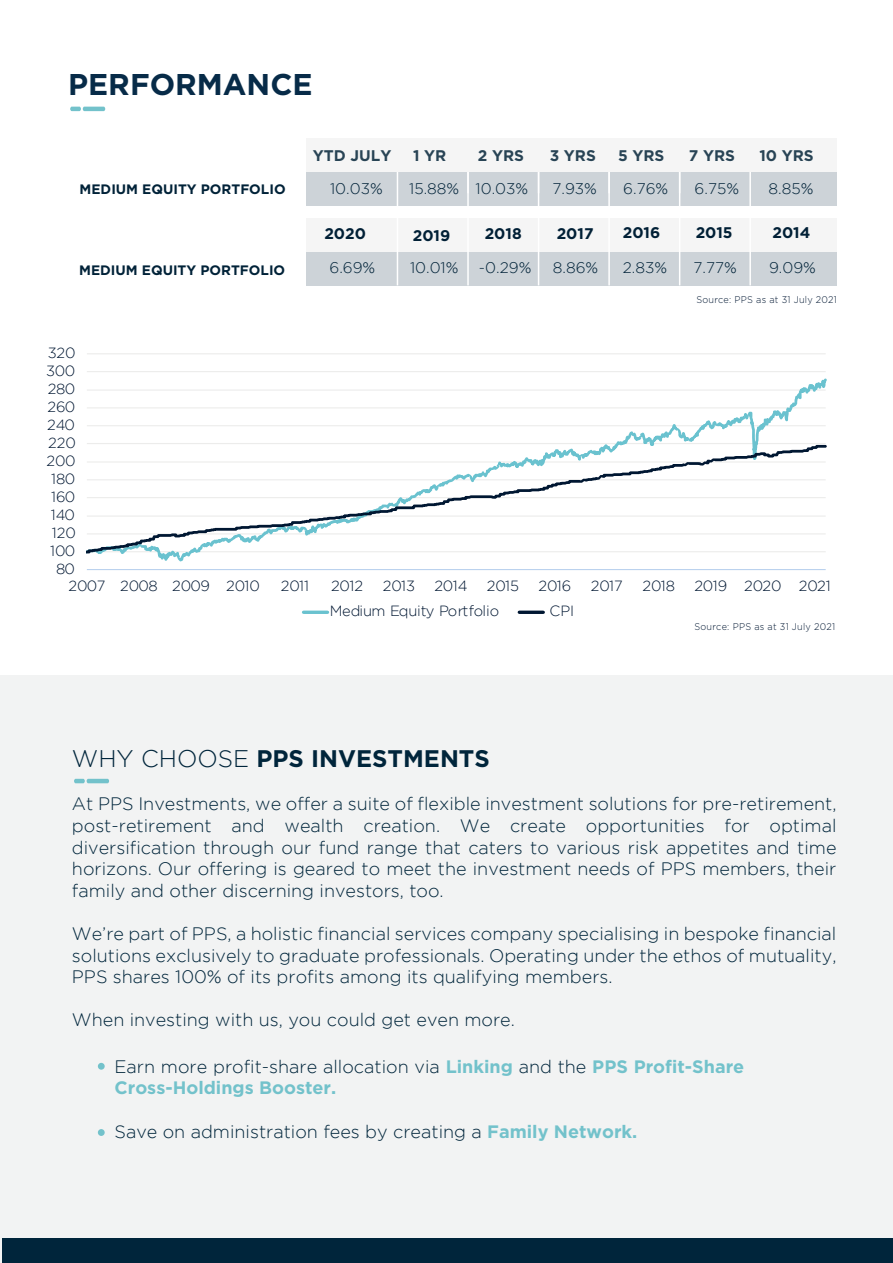
<style>
.page{position:relative;width:893px;height:1263px;background:#fff}
.page>*{position:absolute;margin:0;border:0;box-sizing:border-box;transform-origin:0 0}
.t1{font:700 30px "Gotham";color:#072b48}
.t2{font:700 24px "Gotham";color:#00253b}
.t3{font:300 18px/21.6px "Gotham";color:#00253b;text-align:justify}
.t4{font:700 18px/21.6px "Gotham";color:#73c2cb}
.t5{font:300 15.45px "Gotham";color:#002238}
.t6{font:700 15.45px "Gotham";color:#002238}
.t7{font:700 15.45px "Gotham";color:#012036}
.t8{font:300 14.7px "Gotham";letter-spacing:-.005em;color:#001732}
.t9{font:300 14.7px "Gotham";letter-spacing:-.03em;color:#001732}
.t10{font:300 14.7px "Gotham";letter-spacing:-.045em;color:#001732}
.t11{font:700 13.65px "Gotham";color:#002238}
.t12{font:300 9.75px "Gotham HTF";letter-spacing:.025em;color:#001732;scale:.94 1}
.s1{font-weight:300}
.s2{font-weight:300;color:#00253b}
.s3{font-weight:700;color:#73c2cb}
</style>
<div class="page">
<div style="left:0;top:676px;width:893px;height:587px;background:#f2f3f3"></div>
<div style="left:98px;top:1063px;width:7px;height:7px;background:#73c2cb;border-radius:50%"></div>
<div style="left:98px;top:1129px;width:7px;height:7px;background:#73c2cb;border-radius:50%"></div>
<svg style="left:74px;top:779px;width:35px;height:4px"></svg>
<svg style="left:70px;top:107px;width:35px;height:4px"></svg>
<div style="left:2px;top:1238px;width:891px;height:25px;background:#00253b"></div>
<div style="left:306px;top:252px;width:530px;height:33px;background:#cdd3d8"></div>
<div style="left:306px;top:218px;width:530px;height:34px;background:#f5f5f5"></div>
<div style="left:306px;top:172px;width:530px;height:33px;background:#cdd3d8"></div>
<hr style="left:397px;top:138px;width:1px;height:147px;background:#fff">
<hr style="left:467px;top:138px;width:2px;height:147px;background:#fff">
<hr style="left:538px;top:138px;width:1px;height:147px;background:#fff">
<hr style="left:608px;top:138px;width:2px;height:147px;background:#fff">
<hr style="left:679px;top:138px;width:1px;height:147px;background:#fff">
<hr style="left:749px;top:138px;width:2px;height:147px;background:#fff">
<div style="left:306px;top:138px;width:530px;height:34px;background:#f5f5f5"></div>
<hr style="left:87px;top:371px;width:739px;height:1px;background:#ececeb">
<hr style="left:87px;top:353px;width:739px;height:1px;background:#ececeb">
<hr style="left:87px;top:569px;width:739px;height:1px;background:#bbd2ee">
<svg style="left:86px;top:378px;width:740px;height:183px"></svg>
<svg style="left:86px;top:445px;width:740px;height:108px"></svg>
<hr style="left:304px;top:611px;width:23px;height:3px;background:#6ac2cf">
<hr style="left:519px;top:611px;width:24px;height:3px;background:#001732">
<h1 class="t1" style="left:68px;top:65px;width:246px">PERFORMANCE</h1>
<p class="t11" style="left:80px;top:180px;width:208px">MEDIUM EQUITY PORTFOLIO</p>
<p class="t11" style="left:79px;top:261px;width:208px">MEDIUM EQUITY PORTFOLIO</p>
<p class="t8" style="left:48px;top:345px;width:29px">320</p>
<p class="t8" style="left:46px;top:363px;width:30px">300</p>
<p class="t8" style="left:48px;top:381px;width:29px">280</p>
<p class="t8" style="left:48px;top:399px;width:29px">260</p>
<p class="t8" style="left:47px;top:417px;width:29px">240</p>
<p class="t8" style="left:48px;top:435px;width:29px">220</p>
<p class="t8" style="left:47px;top:452px;width:30px">200</p>
<p class="t8" style="left:51px;top:471px;width:26px">180</p>
<p class="t8" style="left:51px;top:489px;width:26px">160</p>
<p class="t8" style="left:51px;top:507px;width:26px">140</p>
<p class="t8" style="left:52px;top:524px;width:26px">120</p>
<p class="t8" style="left:50px;top:543px;width:27px">100</p>
<p class="t8" style="left:56px;top:561px;width:21px">80</p>
<p class="t6" style="left:313px;top:146px;width:80px">YTD JULY</p>
<p class="t6" style="left:413px;top:146px;width:35px">1 YR</p>
<p class="t6" style="left:478px;top:146px;width:48px">2 YRS</p>
<p class="t6" style="left:550px;top:146px;width:48px">3 YRS</p>
<p class="t6" style="left:618px;top:146px;width:48px">5 YRS</p>
<p class="t6" style="left:689px;top:146px;width:48px">7 YRS</p>
<p class="t6" style="left:759px;top:146px;width:56px">10 YRS</p>
<p class="t5" style="left:330px;top:180px;width:54px">10.03%</p>
<p class="t5" style="left:409px;top:180px;width:120px">15.88% 10.03%</p>
<p class="t5" style="left:552px;top:180px;width:46px">7.93%</p>
<p class="t5" style="left:623px;top:180px;width:47px">6.76%</p>
<p class="t5" style="left:695px;top:180px;width:46px">6.75%</p>
<p class="t5" style="left:768px;top:180px;width:46px">8.85%</p>
<p class="t7" style="left:324px;top:223px;width:43px">2020</p>
<p class="t7" style="left:413px;top:226px;width:39px">2019</p>
<p class="t7" style="left:485px;top:223px;width:39px">2018</p>
<p class="t7" style="left:557px;top:223px;width:38px">2017</p>
<p class="t7" style="left:623px;top:222px;width:39px">2016</p>
<p class="t7" style="left:696px;top:222px;width:39px">2015</p>
<p class="t7" style="left:772px;top:222px;width:39px">2014</p>
<p class="t5" style="left:329px;top:259px;width:47px">6.69%</p>
<p class="t5" style="left:410px;top:259px;width:50px">10.01%</p>
<p class="t5" style="left:479px;top:259px;width:54px">-0.29%</p>
<p class="t5" style="left:553px;top:259px;width:47px">8.86%</p>
<p class="t5" style="left:623px;top:259px;width:46px">2.83%</p>
<p class="t5" style="left:693px;top:259px;width:45px">7.77%</p>
<p class="t5" style="left:769px;top:259px;width:48px">9.09%</p>
<p class="t12" style="left:696px;top:294px;width:151px">Source: PPS as at 31 July 2021</p>
<p class="t10" style="left:68px;top:577px;width:193px">2007 2008 2009 2010</p>
<p class="t8" style="left:281px;top:577px;width:30px">2011</p>
<p class="t8" style="left:331px;top:577px;width:34px">2012</p>
<p class="t8" style="left:383px;top:577px;width:34px">2013</p>
<p class="t8" style="left:434px;top:577px;width:35px">2014</p>
<p class="t8" style="left:487px;top:577px;width:34px">2015</p>
<p class="t8" style="left:538px;top:577px;width:34px">2016</p>
<p class="t8" style="left:591px;top:577px;width:34px">2017</p>
<p class="t8" style="left:642px;top:577px;width:34px">2018</p>
<p class="t8" style="left:694px;top:577px;width:138px">2019 2020 2021</p>
<p class="t9" style="left:330px;top:603px;width:171px">Medium Equity Portfolio</p>
<p class="t8" style="left:549px;top:603px;width:26px">CPI</p>
<p class="t12" style="left:694px;top:622px;width:151px">Source: PPS as at 31 July 2021</p>
<h2 class="t2" style="left:72px;top:743px;width:419px"><span class="s1">WHY CHOOSE</span> PPS INVESTMENTS</h2>
<p class="t3" style="left:72px;top:793px;width:766px">At PPS Investments, we offer a suite of flexible investment solutions for pre-retirement, post-retirement and wealth creation. We create opportunities for optimal diversification through our fund range that caters to various risk appetites and time horizons. Our offering is geared to meet the investment needs of PPS members, their family and other discerning investors, too.</p>
<p class="t3" style="left:72px;top:922px;width:766px">We’re part of PPS, a holistic financial services company specialising in bespoke financial solutions exclusively to graduate professionals. Operating under the ethos of mutuality, PPS shares 100% of its profits among its qualifying members.</p>
<p class="t3" style="left:72px;top:1009px;width:444px">When investing with us, you could get even more.</p>
<p class="t4" style="left:115px;top:1055px;width:631px"><span class="s2">Earn more profit-share allocation via</span> Linking <span class="s2">and the</span> PPS Profit-Share<br>Cross-Holdings Booster.</p>
<p class="t3" style="left:115px;top:1120px;width:524px">Save on administration fees by creating a <span class="s3">Family Network.</span></p>
</div>
